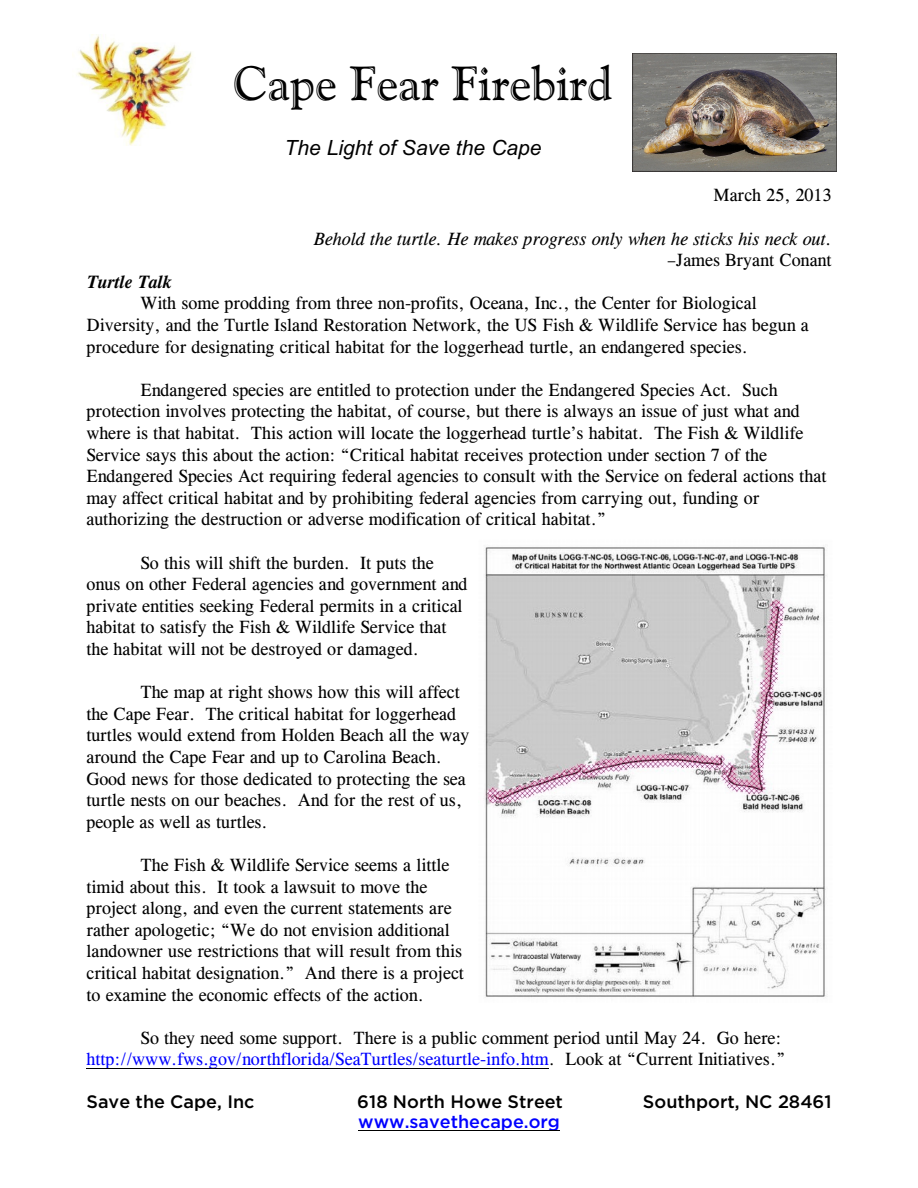
<style>
.page{position:relative;width:918px;height:1188px;background:#fff}
.page>*{position:absolute;margin:0;border:0;box-sizing:border-box;transform-origin:0 0}
.t1{font:48px "Goudy Handtooled BT";color:#000}
.t2{font:italic 21px "Arial";letter-spacing:.005em;color:#000}
.t3{font:18px/21.6px "CG Times";color:#000}
.t4{font:italic 18px "CG Times";letter-spacing:.005em;color:#000}
.t5{font:500 18px "Gotham";letter-spacing:.005em;color:#000}
.t6{font:500 18px "Gotham";color:#00f}
.t7{font:italic 700 18px "CG Times";letter-spacing:.005em;color:#000}
.s1{color:#00f}
</style>
<div class="page">
<hr style="left:86px;top:1068px;width:463px;height:1px;background:#000">
<hr style="left:358px;top:1130px;width:202px;height:1px;background:#000">
<img style="left:77px;top:35px;width:115px;height:111px">
<img style="left:633px;top:54px;width:203px;height:118px">
<img style="left:485px;top:547px;width:342px;height:451px">
<h1 class="t1" style="left:233px;top:64px;width:380px">Cape Fear Firebird</h1>
<p class="t2" style="left:285px;top:140px;width:258px">The Light of Save the Cape</p>
<p class="t3" style="left:714px;top:186px;width:120px">March 25, 2013</p>
<p class="t4" style="left:314px;top:232px;width:519px">Behold the turtle. He makes progress only when he sticks his neck out.</p>
<p class="t3" style="left:667px;top:251px;width:166px">–James Bryant Conant</p>
<p class="t7" style="left:86px;top:275px;width:87px">Turtle Talk</p>
<p class="t3" style="left:86px;top:294px;width:724px;text-indent:54px">With some prodding from three non-profits, Oceana, Inc., the Center for Biological<br>Diversity, and the Turtle Island Restoration Network, the US Fish &amp; Wildlife Service has begun a procedure for designating critical habitat for the loggerhead turtle, an endangered species.</p>
<p class="t3" style="left:86px;top:381px;width:741px;text-indent:54px">Endangered species are entitled to protection under the Endangered Species Act. Such protection involves protecting the habitat, of course, but there is always an issue of just what and where is that habitat. This action will locate the loggerhead turtle’s habitat. The Fish &amp; Wildlife Service says this about the action: “Critical habitat receives protection under section 7 of the Endangered Species Act requiring federal agencies to consult with the Service on federal actions that may affect critical habitat and by prohibiting federal agencies from carrying out, funding or authorizing the destruction or adverse modification of critical habitat.”</p>
<p class="t3" style="left:86px;top:553px;width:383px;text-indent:54px">So this will shift the burden. It puts the onus on other Federal agencies and government and private entities seeking Federal permits in a critical habitat to satisfy the Fish &amp; Wildlife Service that the habitat will not be destroyed or damaged.</p>
<p class="t3" style="left:86px;top:683px;width:384px;text-indent:54px">The map at right shows how this will affect the Cape Fear. The critical habitat for loggerhead turtles would extend from Holden Beach all the way around the Cape Fear and up to Carolina Beach.<br>Good news for those dedicated to protecting the sea turtle nests on our beaches. And for the rest of us, people as well as turtles.</p>
<p class="t3" style="left:86px;top:856px;width:379px;text-indent:54px">The Fish &amp; Wildlife Service seems a little timid about this. It took a lawsuit to move the project along, and even the current statements are rather apologetic; “We do not envision additional landowner use restrictions that will result from this critical habitat designation.” And there is a project to examine the economic effects of the action.</p>
<p class="t3" style="left:86px;top:1029px;width:700px;text-align:right">So they need some support. There is a public comment period until May 24. Go here: <span class="s1">http://www.fws.gov/northflorida/SeaTurtles/seaturtle-info.htm</span>. Look at “Current Initiatives.”</p>
<p class="t5" style="left:86px;top:1095px;width:170px">Save the Cape, Inc</p>
<p class="t5" style="left:357px;top:1095px;width:207px">618 North Howe Street</p>
<p class="t5" style="left:643px;top:1095px;width:190px">Southport, NC 28461</p>
<p class="t6" style="left:358px;top:1115px;width:203px">www.savethecape.org</p>
</div>
